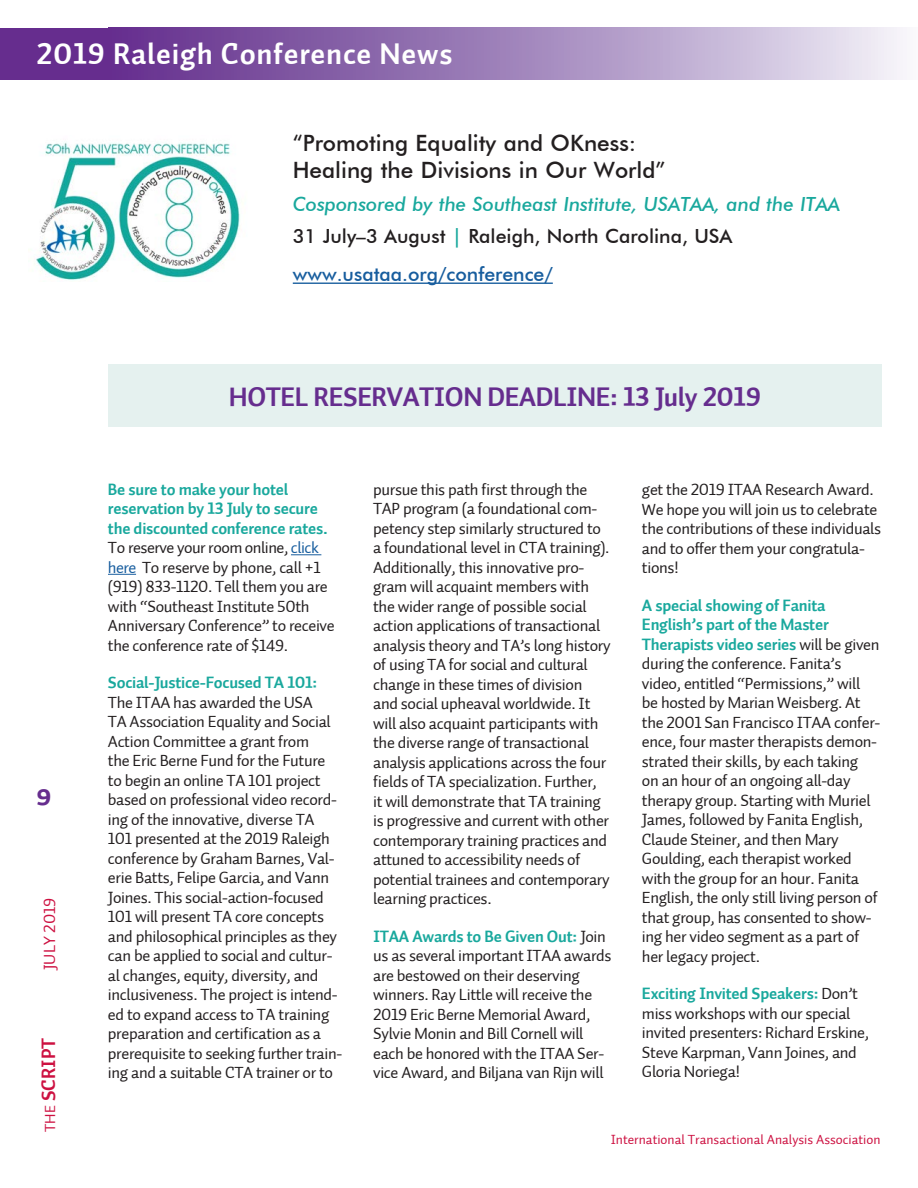
<style>
.page{position:relative;width:918px;height:1188px;background:#fff}
.page>*{position:absolute;margin:0;border:0;box-sizing:border-box;transform-origin:0 0}
.Section_bar_HD{font:30px "Auto 2 Bold LF";letter-spacing:.025em;color:#fff}
.t1{font:30px "Auto 3 Bold Sm Cp";color:#662d8e}
.basic_body_text{font:27px "Auto 2 Bold LF";letter-spacing:-.015em;color:#662d8e}
.t2{font:500 22.5px/27px "Futura BT";color:#231f20}
.t3{font:italic 500 19.5px "Futura BT";color:#19a89d}
.t4{font:500 19.5px "Futura BT";color:#231f20}
.t5{font:500 19.5px "Futura BT";color:#175d9e}
.footer_date{font:700 19.5px "Auto 2";color:#cd1141}
.basic_body_text-2{font:16.5px/19.5px "Auto 2 Regular LF";letter-spacing:-.02em;color:#231f20}
.footer_date-2{font:16.5px "Auto 2 Regular LF";color:#cd1141}
.t6{font:13.5px "Auto 2 Regular LF";color:#cd1141}
.s1{color:#19a89d}
.s2{font-family:"Auto 2 Regular LF";font-weight:400;font-size:15px}
.s3{font-family:"Auto 2 Bold LF";color:#19a89d}
.s4{color:#175d9e}
</style>
<div class="page">
<div style="left:0;top:28px;width:126px;height:52px;background:#662d8e"></div>
<div style="left:109px;top:28px;width:809px;height:52px;background:linear-gradient(to right,#5d2788,#eeedf5)"></div>
<hr style="left:291px;top:555px;width:30px;height:1px;background:#175d9e">
<svg style="left:108px;top:574px;width:28px;height:1px"></svg>
<hr style="left:293px;top:283px;width:260px;height:1px;background:#175d9e">
<img style="left:36px;top:142px;width:204px;height:138px">
<div style="left:108px;top:364px;width:774px;height:64px;background:#e5f1ef"></div>
<p class="Section_bar_HD" style="left:37px;top:34px;width:417px">2019 Raleigh Conference News</p>
<p class="t2" style="left:293px;top:130px;width:374px">“Promoting Equality and OKness:<br>Healing the Divisions in Our World”</p>
<p class="t3" style="left:293px;top:192px;width:549px">Cosponsored by the Southeast Institute, USATAA, and the ITAA</p>
<p class="t4" style="left:293px;top:225px;width:441px">31 July–3 August <span class="s1">|</span> Raleigh, North Carolina, USA</p>
<p class="t5" style="left:293px;top:262px;width:262px">www.usataa.org/conference/</p>
<h1 class="t1" style="left:36px;top:777px;width:17px">9</h1>
<p class="footer_date-2" style="left:39px;top:970px;width:74px;rotate:-90deg">JULY 2019</p>
<p class="footer_date" style="left:36px;top:1132px;width:96px;rotate:-90deg"><span class="s2">THE</span> SCRIPT</p>
<p class="basic_body_text" style="left:229px;top:380px;width:534px">HOTEL RESERVATION DEADLINE: 13 July 2019</p>
<p class="basic_body_text-2" style="left:108px;top:480px;width:228px"><span class="s3">Be sure to make your hotel reservation by 13 July to secure the discounted conference rates.<br></span>To reserve your room online, <span class="s4">click here</span> To reserve by phone, call +1 (919) 833-1120. Tell them you are with “Southeast Institute 50th<br>Anniversary Conference” to receive the conference rate of $149.</p>
<p class="basic_body_text-2" style="left:108px;top:673px;width:236px"><span class="s3">Social-Justice-Focused TA 101:<br></span>The ITAA has awarded the USA<br>TA Association Equality and Social Action Committee a grant from<br>the Eric Berne Fund for the Future to begin an online TA 101 project based on professional video record&shy;ing of the innovative, diverse TA 101 presented at the 2019 Raleigh conference by Graham Barnes, Val&shy;erie Batts, Felipe Garcia, and Vann Joines. This social-action-focused 101 will present TA core concepts and philosophical principles as they can be applied to social and cultur&shy;al changes, equity, diversity, and inclusiveness. The project is intend&shy;ed to expand access to TA training preparation and certification as a prerequisite to seeking further train&shy;ing and a suitable CTA trainer or to</p>
<p class="basic_body_text-2" style="left:373px;top:479px;width:239px">pursue this path first through the TAP program (a foundational com&shy;petency step similarly structured to a foundational level in CTA training).<br>Additionally, this innovative pro&shy;gram will acquaint members with the wider range of possible social action applications of transactional analysis theory and TA’s long history of using TA for social and cultural change in these times of division and social upheaval worldwide. It will also acquaint participants with the diverse range of transactional analysis applications across the four fields of TA specialization. Further,<br>it will demonstrate that TA training is progressive and current with other contemporary training practices and attuned to accessibility needs of potential trainees and contemporary learning practices.</p>
<p class="basic_body_text-2" style="left:373px;top:927px;width:240px"><span class="s3">ITAA Awards to Be Given Out:</span> Join us as several important ITAA awards are bestowed on their deserving winners. Ray Little will receive the 2019 Eric Berne Memorial Award, Sylvie Monin and Bill Cornell will each be honored with the ITAA Ser&shy;vice Award, and Biljana van Rijn will</p>
<p class="basic_body_text-2" style="left:642px;top:480px;width:241px">get the 2019 ITAA Research Award.<br>We hope you will join us to celebrate the contributions of these individuals and to offer them your congratula&shy;tions!</p>
<p class="basic_body_text-2" style="left:642px;top:596px;width:240px"><span class="s3">A special showing of Fanita English’s part of the Master Therapists video series</span> will be given during the conference. Fanita’s video, entitled “Permissions,” will be hosted by Marian Weisberg. At the 2001 San Francisco ITAA confer&shy;ence, four master therapists demon&shy;strated their skills, by each taking<br>on an hour of an ongoing all-day therapy group. Starting with Muriel James, followed by Fanita English, Claude Steiner, and then Mary Goulding, each therapist worked with the group for an hour. Fanita English, the only still living person of that group, has consented to show&shy;ing her video segment as a part of her legacy project.</p>
<p class="basic_body_text-2" style="left:642px;top:984px;width:229px"><span class="s3">Exciting Invited Speakers:</span> Don’t miss workshops with our special invited presenters: Richard Erskine,<br>Steve Karpman, Vann Joines, and<br>Gloria Noriega!</p>
<p class="t6" style="left:611px;top:1131px;width:271px">International Transactional Analysis Association</p>
</div>
